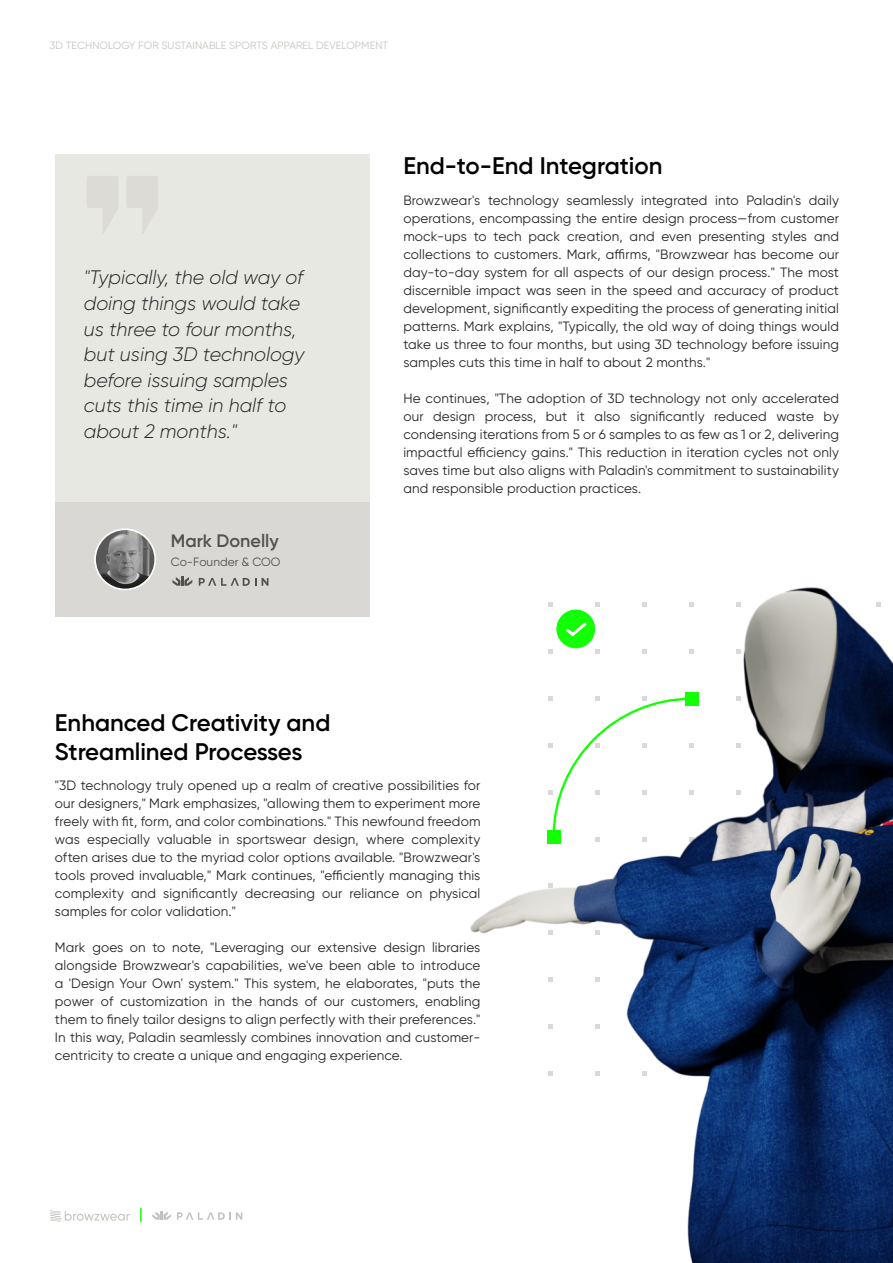
<style>
.page{position:relative;width:893px;height:1263px;background:#fff}
.page>*{position:absolute;margin:0;border:0;box-sizing:border-box;transform-origin:0 0}
.t1{font:600 24px/28.5px "Gilroy";color:#000}
.t2{font:italic 300 19.5px/25.5px "Gilroy";color:#242526}
.t3{font:600 18px "Gilroy";color:#51504d}
.t4{font:13.5px/18px "Gilroy";letter-spacing:.01em;color:#242526}
.t5{font:12px "Gilroy";color:#51504d}
.t6{font:10.5px "Gilroy";letter-spacing:.01em;color:#c6c4be}
</style>
<div class="page">
<div style="left:55px;top:154px;width:314px;height:348px;background:#e8e8e3"></div>
<svg style="left:87px;top:176px;width:31px;height:58px"></svg>
<svg style="left:126px;top:176px;width:32px;height:57px"></svg>
<div style="left:55px;top:502px;width:314px;height:115px;background:#dad8d4"></div>
<img style="left:95px;top:529px;width:60px;height:60px;border-radius:29px">
<div style="left:94px;top:529px;width:62px;height:61px;border:2px solid #fff;border-radius:50%"></div>
<img style="left:470px;top:587px;width:423px;height:676px">
<svg style="left:140px;top:1208px;width:2px;height:14px"></svg>
<svg style="left:50px;top:1210px;width:80px;height:12px"></svg>
<svg style="left:152px;top:1211px;width:19px;height:9px"></svg>
<svg style="left:177px;top:1212px;width:65px;height:8px"></svg>
<svg style="left:172px;top:577px;width:20px;height:9px"></svg>
<svg style="left:262px;top:578px;width:6px;height:8px"></svg>
<svg style="left:199px;top:578px;width:57px;height:8px"></svg>
<div style="left:685px;top:692px;width:14px;height:14px;background:#13ff04"></div>
<div style="left:547px;top:830px;width:14px;height:14px;background:#13ff04"></div>
<svg style="left:549px;top:696px;width:145px;height:145px"></svg>
<div style="left:556px;top:609px;width:39px;height:39px;background:#12ff05;border-radius:50%"></div>
<svg style="left:566px;top:622px;width:21px;height:15px"></svg>
<p class="t6" style="left:50px;top:39px;width:340px">D3 TECHNOLOGY FOR SUSTAINABLE SPORTS APPAREL DEVELOPMENT</p>
<h2 class="t2" style="left:84px;top:265px;width:222px">"Typically, the old way of doing things would take us three to four months, but using D3 technology before issuing samples cuts this time in half to about 2 months ".</h2>
<h3 class="t3" style="left:171px;top:530px;width:109px">Mark Donelly</h3>
<p class="t5" style="left:171px;top:554px;width:111px">Co-Founder &amp; COO</p>
<h1 class="t1" style="left:403px;top:151px;width:261px">End-to-End Integration</h1>
<p class="t4" style="left:488px;top:191px;width:72px">technology</p>
<p class="t4" style="left:567px;top:191px;width:68px">seamlessly</p>
<p class="t4" style="left:746px;top:191px;width:56px">Paladins'</p>
<p class="t4" style="left:809px;top:191px;width:32px">daily</p>
<p class="t4" style="left:641px;top:191px;width:68px">integrated</p>
<p class="t4" style="left:715px;top:191px;width:25px">into</p>
<p class="t4" style="left:403px;top:191px;width:78px">Browzwear s'</p>
<p class="t4" style="left:403px;top:209px;width:437px">operations, encompassing the entire design process—from customer</p>
<p class="t4" style="left:814px;top:227px;width:26px">and</p>
<p class="t4" style="left:772px;top:227px;width:37px">styles</p>
<p class="t4" style="left:567px;top:227px;width:57px">creation,</p>
<p class="t4" style="left:698px;top:227px;width:68px">presenting</p>
<p class="t4" style="left:403px;top:227px;width:437px">mock-ups<br>collections to customers. Mark, affirms, "Browzwear has become our day-to-day system for all aspects of our design process " . The most discernible impact was seen in the speed and accuracy of product development, significantly expediting the process of generating initial patterns. Mark explains ", Typically, the old way of doing things would take us three to four months, but using D3 technology before issuing samples cuts this time in half to about 2 months ".</p>
<p class="t4" style="left:403px;top:389px;width:437px;text-align:right">He continues, "The adoption of D3 technology not only accelerated by</p>
<p class="t4" style="left:494px;top:227px;width:29px">tech</p>
<p class="t4" style="left:528px;top:227px;width:33px">pack</p>
<p class="t4" style="left:630px;top:227px;width:26px">and</p>
<p class="t4" style="left:474px;top:227px;width:14px">to</p>
<p class="t4" style="left:661px;top:227px;width:32px">even</p>
<p class="t4" style="left:595px;top:407px;width:27px">also</p>
<p class="t4" style="left:630px;top:407px;width:76px">significantly</p>
<p class="t4" style="left:433px;top:407px;width:43px">design</p>
<p class="t4" style="left:577px;top:407px;width:9px">it</p>
<p class="t4" style="left:546px;top:407px;width:23px">but</p>
<p class="t4" style="left:714px;top:407px;width:54px">reduced</p>
<p class="t4" style="left:776px;top:407px;width:39px">waste</p>
<p class="t4" style="left:403px;top:407px;width:437px">our<br>condensing iterations from 5 or 6 samples to as few as 1 or 2, delivering impactful efficiency gains " . This reduction in iteration cycles not only saves time but also aligns with Paladins' commitment to sustainability and responsible production practices.</p>
<p class="t4" style="left:485px;top:407px;width:53px">process,</p>
<h1 class="t1" style="left:55px;top:708px;width:277px">Enhanced Creativity and<br>Streamlined Processes</h1>
<p class="t4" style="left:55px;top:776px;width:427px;text-align:right">D3 " technology truly opened up a realm of creative possibilities for our designers " , Mark emphasizes ", allowing them to experiment more freely with fit, form, and color combinations " . This newfound freedom complexity</p>
<p class="t4" style="left:87px;top:830px;width:64px">especially</p>
<p class="t4" style="left:157px;top:830px;width:56px">valuable</p>
<p class="t4" style="left:219px;top:830px;width:12px">in</p>
<p class="t4" style="left:314px;top:830px;width:47px">design,</p>
<p class="t4" style="left:366px;top:830px;width:40px">where</p>
<p class="t4" style="left:237px;top:830px;width:71px">sportswear</p>
<p class="t4" style="left:55px;top:830px;width:27px">was</p>
<p class="t4" style="left:55px;top:848px;width:427px">often arises due to the myriad color options available ". Browzwear s'</p>
<p class="t4" style="left:55px;top:866px;width:427px">tools proved invaluable " , Mark continues ", efficiently managing this</p>
<p class="t4" style="left:429px;top:884px;width:53px">physical</p>
<p class="t4" style="left:55px;top:884px;width:182px">complexity<br>samples for color validation ".</p>
<p class="t4" style="left:163px;top:884px;width:76px">significantly</p>
<p class="t4" style="left:350px;top:884px;width:51px">reliance</p>
<p class="t4" style="left:245px;top:884px;width:72px">decreasing</p>
<p class="t4" style="left:131px;top:884px;width:26px">and</p>
<p class="t4" style="left:322px;top:884px;width:22px">our</p>
<p class="t4" style="left:406px;top:884px;width:17px">on</p>
<p class="t4" style="left:432px;top:938px;width:50px">libraries</p>
<p class="t4" style="left:210px;top:938px;width:75px">"Leveraging</p>
<p class="t4" style="left:318px;top:938px;width:60px">extensive</p>
<p class="t4" style="left:383px;top:938px;width:43px">design</p>
<p class="t4" style="left:55px;top:938px;width:32px">Mark</p>
<p class="t4" style="left:55px;top:956px;width:427px">alongside Browzwear s' capabilities, we've been able to introduce</p>
<p class="t4" style="left:55px;top:974px;width:427px">a 'Design Your Own' system " . This system, he elaborates, "puts the</p>
<p class="t4" style="left:425px;top:992px;width:57px">enabling</p>
<p class="t4" style="left:153px;top:938px;width:14px">to</p>
<p class="t4" style="left:172px;top:938px;width:33px">note,</p>
<p class="t4" style="left:92px;top:938px;width:32px">goes</p>
<p class="t4" style="left:130px;top:938px;width:17px">on</p>
<p class="t4" style="left:291px;top:938px;width:22px">our</p>
<p class="t4" style="left:101px;top:992px;width:14px">of</p>
<p class="t4" style="left:305px;top:992px;width:14px">of</p>
<p class="t4" style="left:120px;top:992px;width:89px">customization</p>
<p class="t4" style="left:214px;top:992px;width:12px">in</p>
<p class="t4" style="left:232px;top:992px;width:22px">the</p>
<p class="t4" style="left:259px;top:992px;width:40px">hands</p>
<p class="t4" style="left:351px;top:992px;width:69px">customers,</p>
<p class="t4" style="left:55px;top:992px;width:427px">power<br>them to finely tailor designs to align perfectly with their preferences ".</p>
<p class="t4" style="left:55px;top:1046px;width:349px">centricity to create a unique and engaging experience.</p>
<p class="t4" style="left:324px;top:992px;width:22px">our</p>
<p class="t4" style="left:55px;top:1028px;width:427px">In this way, Paladin seamlessly combines innovation and customer-</p>
</div>
